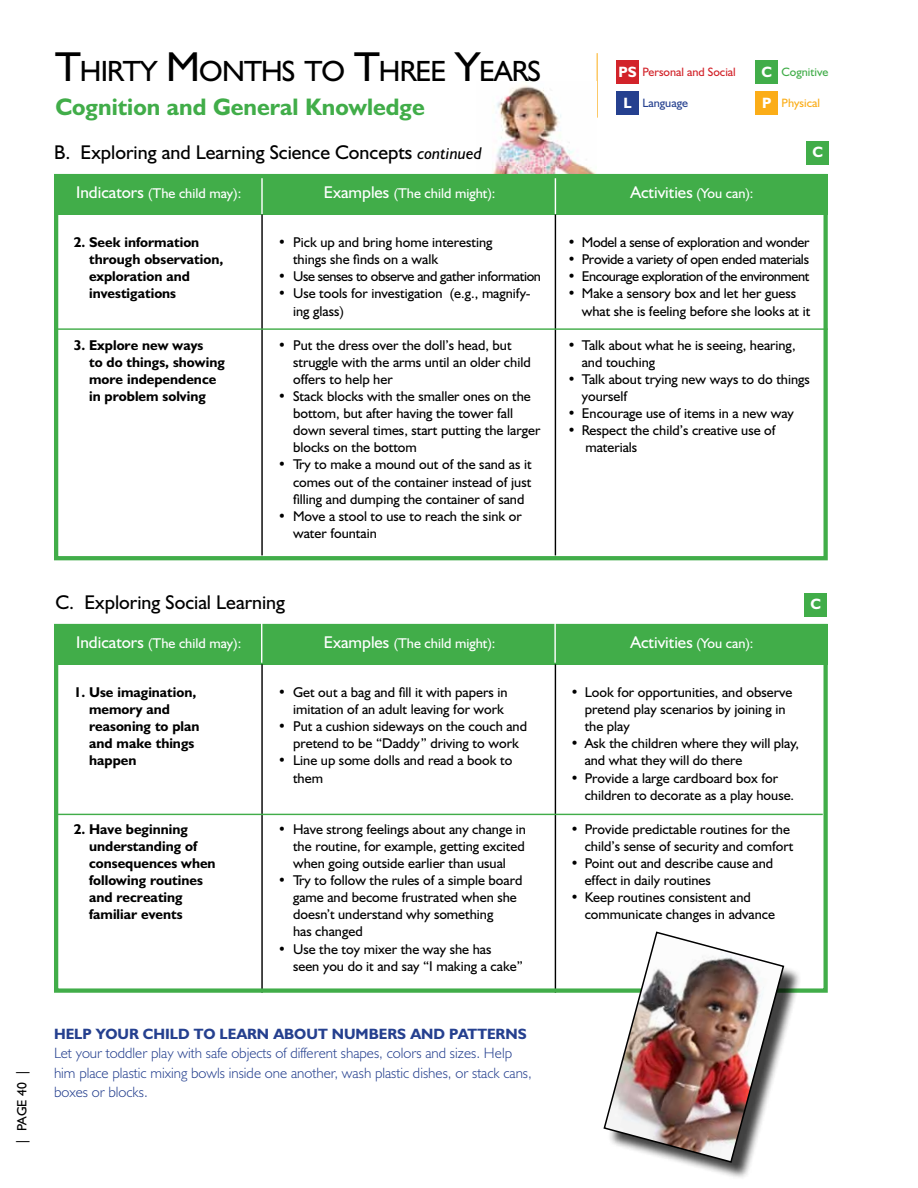
<style>
.page{position:relative;width:918px;height:1188px;background:#fff}
.page>*{position:absolute;margin:0;border:0;box-sizing:border-box;transform-origin:0 0}
.t1{font:29.4px "Humanist 521 BT";letter-spacing:-.03em;color:#000}
.t2{font:700 24px "Humanist 521 BT";color:#41ad49}
.t3{font:19.95px "Humanist 521 BT";color:#000}
.t4{font:17.1px "Humanist 521 BT";color:#fff}
.t5{font:300 15px/19.5px "Humanist 521 BT";color:#25408f}
.t6{font:700 15px "Humanist 521 BT";color:#25408f}
.t7{font:700 15px/30.8px "Humanist 521 BT";color:#fff;text-align:center}
.t8{font:14.25px/17.1px "Humanist 521 BT";color:#000}
.t9{font:700 14.25px/17.1px "Humanist 521 BT";color:#000}
.t10{font:14.25px "Humanist 521 BT";color:#fff}
.t11{font:14.25px "Humanist 521 BT";letter-spacing:-.02em;color:#000}
.t12{font:14.25px "Humanist 521 BT";letter-spacing:-.025em;color:#000}
.t13{font:14.25px "Humanist 521 BT";letter-spacing:-.03em;color:#000}
.t14{font:13.5px "Humanist 521 BT";color:#000}
.t15{font:12.15px "Humanist 521 BT";color:#d2232a}
.t16{font:12.15px "Humanist 521 BT";color:#41ad49}
.t17{font:12.15px "Humanist 521 BT";color:#25408f}
.t18{font:12.15px "Humanist 521 BT";color:#fbad18}
.s1{font-size:42px}
.s2{font-style:italic;font-size:17.1px}
.s3{font-size:17.1px}
.s4{font-size:14.25px}
</style>
<div class="page">
<div style="left:616px;top:61px;width:23px;height:23px;background:#d2232a"></div>
<div style="left:616px;top:91px;width:23px;height:24px;background:#25408f"></div>
<div style="left:755px;top:61px;width:23px;height:23px;background:#41ad49"></div>
<div style="left:755px;top:91px;width:23px;height:24px;background:#fbad18"></div>
<hr style="left:597px;top:53px;width:1px;height:65px;background:#fbad18">
<img style="left:477px;top:81px;width:119px;height:93px">
<div style="left:54px;top:174px;width:774px;height:40px;background:#41ad49"></div>
<hr style="left:261px;top:214px;width:2px;height:341px;background:#000">
<hr style="left:555px;top:214px;width:1px;height:341px;background:#000">
<hr style="left:261px;top:174px;width:2px;height:40px;background:#fff">
<hr style="left:555px;top:174px;width:1px;height:40px;background:#fff">
<hr style="left:57px;top:328px;width:771px;height:2px;background:#41ad49">
<div style="left:54px;top:624px;width:774px;height:40px;background:#41ad49"></div>
<hr style="left:261px;top:664px;width:2px;height:329px;background:#000">
<hr style="left:555px;top:664px;width:1px;height:329px;background:#000">
<div style="left:54px;top:624px;width:774px;height:369px;border:4px solid #41ad49"></div>
<hr style="left:261px;top:622px;width:1px;height:41px;background:#fff">
<hr style="left:554px;top:622px;width:2px;height:41px;background:#fff">
<hr style="left:54px;top:814px;width:769px;height:1px;background:#41ad49">
<div style="left:806px;top:141px;width:23px;height:23px;background:#41ad49"></div>
<div style="left:804px;top:593px;width:23px;height:23px;background:#41ad49"></div>
<div style="left:54px;top:174px;width:774px;height:386px;border:4px solid #41ad49"></div>
<div style="left:606px;top:934px;width:195px;height:245px;background:#000;opacity:.75"></div>
<img style="left:603px;top:931px;width:182px;height:233px">
<p class="t14" style="left:14px;top:1145px;width:78px;rotate:-90deg">| PAGE 40 |</p>
<h1 class="t1" style="left:55px;top:53px;width:488px"><span class="s1">T</span>HIRTY <span class="s1">M</span>ONTHS TO <span class="s1">T</span>HREE <span class="s1">Y</span>EARS</h1>
<h2 class="t2" style="left:55px;top:92px;width:371px">Cognition and General Knowledge</h2>
<p class="t7" style="left:618px;top:56px;width:20px">PS<br>L</p>
<p class="t15" style="left:642px;top:65px;width:95px">Personal and Social</p>
<p class="t17" style="left:642px;top:95px;width:47px">Language</p>
<p class="t7" style="left:761px;top:56px;width:12px">C</p>
<p class="t7" style="left:762px;top:87px;width:11px">P</p>
<h3 class="t3" style="left:54px;top:140px;width:429px">B. Exploring and Learning Science Concepts <span class="s2">continued</span></h3>
<p class="t10" style="left:76px;top:185px;width:167px"><span class="s3">Indicators</span> (The child may):</p>
<p class="t10" style="left:324px;top:185px;width:173px"><span class="s3">Examples</span> (The child might):</p>
<p class="t4" style="left:630px;top:182px;width:125px">Activities <span class="s4">(You can):</span></p>
<p class="t16" style="left:781px;top:65px;width:48px">Cognitive</p>
<p class="t18" style="left:781px;top:95px;width:40px">Physical</p>
<p class="t7" style="left:812px;top:137px;width:12px">C</p>
<p class="t9" style="left:89px;top:233px;width:136px;text-indent:-15px">2. Seek information through observation, exploration and investigations</p>
<p class="t9" style="left:89px;top:336px;width:137px;text-indent:-15px">3. Explore new ways<br>to do things, showing more independence in problem solving</p>
<p class="t8" style="left:293px;top:233px;width:201px;text-indent:-15px">• Pick up and bring home interesting things she finds on a walk</p>
<p class="t12" style="left:278px;top:268px;width:265px">• Use senses to observe and gather information</p>
<p class="t8" style="left:293px;top:285px;width:239px;text-indent:-15px">• Use tools for investigation (e.g., magnify&shy;ing glass)</p>
<p class="t8" style="left:293px;top:336px;width:239px;text-indent:-15px">• Put the dress over the doll’s head, but struggle with the arms until an older child offers to help her</p>
<p class="t8" style="left:293px;top:387px;width:249px;text-indent:-15px">• Stack blocks with the smaller ones on the bottom, but after having the tower fall down several times, start putting the larger blocks on the bottom</p>
<p class="t8" style="left:293px;top:456px;width:240px;text-align:justify;text-indent:-15px">• Try to make a mound out of the sand as it comes out of the container instead of just filling and dumping the container of sand</p>
<p class="t8" style="left:293px;top:507px;width:230px;text-indent:-15px">• Move a stool to use to reach the sink or water fountain</p>
<h3 class="t3" style="left:55px;top:590px;width:231px">C. Exploring Social Learning</h3>
<p class="t11" style="left:568px;top:233px;width:244px">• Model a sense of exploration and wonder</p>
<p class="t11" style="left:568px;top:251px;width:243px">• Provide a variety of open ended materials</p>
<p class="t13" style="left:568px;top:268px;width:243px">• Encourage exploration of the environment</p>
<p class="t8" style="left:582px;top:285px;width:230px;text-indent:-14px">• Make a sensory box and let her guess what she is feeling before she looks at it</p>
<p class="t8" style="left:582px;top:336px;width:215px;text-indent:-14px">• Talk about what he is seeing, hearing, and touching</p>
<p class="t8" style="left:582px;top:370px;width:230px;text-indent:-14px">• Talk about trying new ways to do things yourself</p>
<p class="t8" style="left:568px;top:404px;width:228px">• Encourage use of items in a new way</p>
<p class="t8" style="left:585px;top:422px;width:192px;text-indent:-18px">• Respect the child’s creative use of materials</p>
<p class="t7" style="left:811px;top:588px;width:12px">C</p>
<p class="t10" style="left:76px;top:635px;width:167px"><span class="s3">Indicators</span> (The child may):</p>
<p class="t10" style="left:324px;top:635px;width:173px"><span class="s3">Examples</span> (The child might):</p>
<p class="t4" style="left:630px;top:632px;width:125px">Activities <span class="s4">(You can):</span></p>
<p class="t9" style="left:89px;top:683px;width:112px;text-indent:-15px">1. Use imagination, memory and reasoning to plan and make things happen</p>
<p class="t9" style="left:89px;top:820px;width:128px;text-indent:-15px">2. Have beginning understanding of consequences when following routines and recreating familiar events</p>
<p class="t8" style="left:278px;top:683px;width:231px;text-align:right">• Get out a bag and fill it with papers in imitation of an adult leaving for work</p>
<p class="t8" style="left:278px;top:718px;width:251px;text-align:center">• Put a cushion sideways on the couch and pretend to be “Daddy” driving to work</p>
<p class="t8" style="left:293px;top:752px;width:221px;text-indent:-15px">• Line up some dolls and read a book to them</p>
<p class="t8" style="left:293px;top:820px;width:234px;text-align:justify;text-indent:-15px">• Have strong feelings about any change in the routine, for example, getting excited when going outside earlier than usual</p>
<p class="t8" style="left:293px;top:871px;width:231px;text-indent:-15px">• Try to follow the rules of a simple board game and become frustrated when she doesn’t understand why something<br>has changed</p>
<p class="t8" style="left:293px;top:940px;width:231px;text-indent:-15px">• Use the toy mixer the way she has<br>seen you do it and say “I making a cake”</p>
<p class="t6" style="left:54px;top:1024px;width:21px">Help</p>
<p class="t6" style="left:96px;top:1024px;width:22px">Your</p>
<p class="t6" style="left:143px;top:1024px;width:21px">Child</p>
<p class="t6" style="left:194px;top:1024px;width:45px">to Learn</p>
<p class="t6" style="left:273px;top:1024px;width:23px">About</p>
<p class="t6" style="left:332px;top:1024px;width:24px">Numbers</p>
<p class="t6" style="left:410px;top:1024px;width:13px">and</p>
<p class="t6" style="left:449px;top:1024px;width:20px">Patterns</p>
<p class="t5" style="left:54px;top:1043px;width:479px">Let your toddler play with safe objects of different shapes, colors and sizes. H elp him place plastic mixing bowls inside one another, wash plastic dishes, or stack cans, boxes or blocks.</p>
<p class="t8" style="left:585px;top:683px;width:209px;text-indent:-14px">• Look for opportunities, and observe pretend play scenarios by joining in the play</p>
<p class="t8" style="left:585px;top:735px;width:216px;text-indent:-14px">• Ask the children where they will play, and what they will do there</p>
<p class="t8" style="left:585px;top:769px;width:211px;text-indent:-14px">• Provide a large cardboard box for children to decorate as a play house.</p>
<p class="t8" style="left:570px;top:820px;width:224px;text-align:right">• Provide predictable routines for the child’s sense of security and comfort</p>
<p class="t8" style="left:585px;top:854px;width:190px;text-indent:-14px">• Point out and describe cause and effect in daily routines</p>
<p class="t8" style="left:585px;top:889px;width:192px;text-indent:-14px">• Keep routines consistent and communicate changes in advance</p>
</div>
